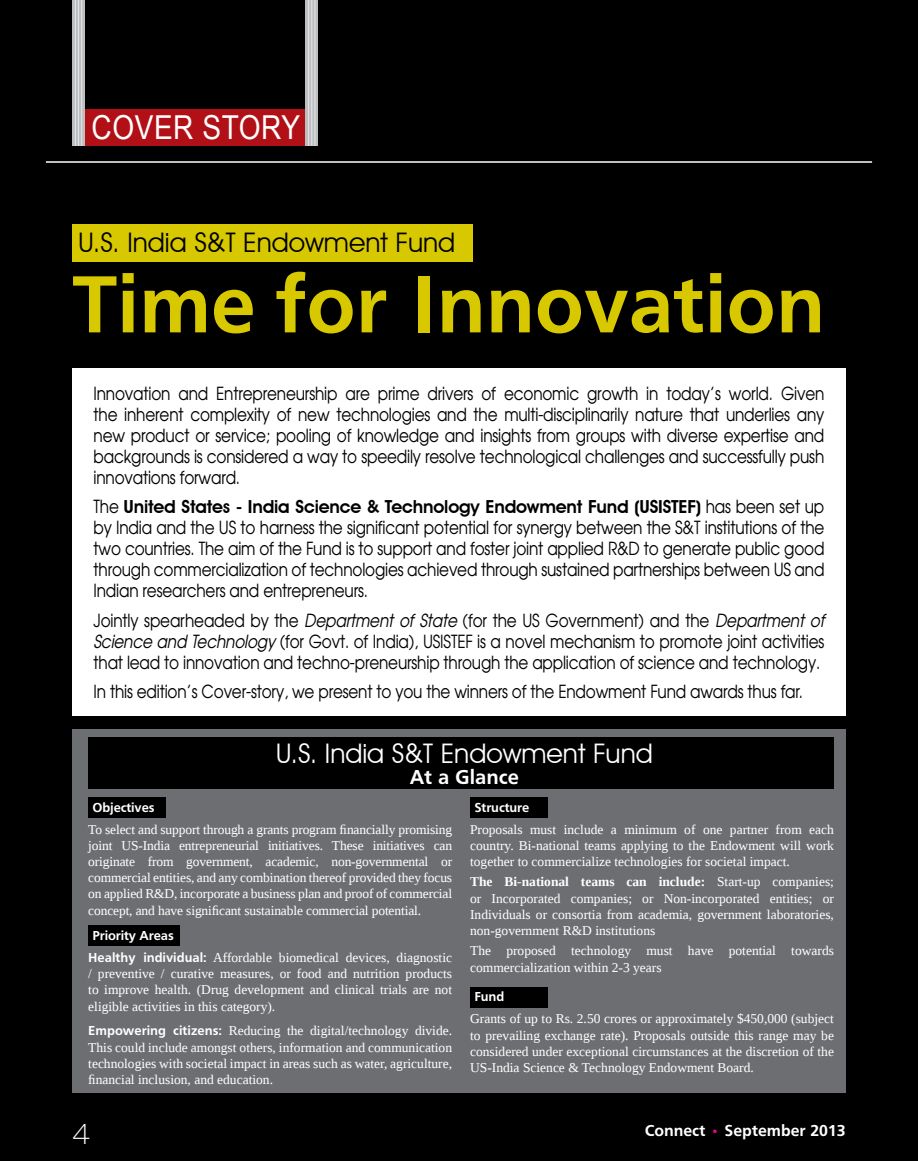
<style>
.page{position:relative;width:918px;height:1161px;background:#000}
.page>*{position:absolute;margin:0;border:0;box-sizing:border-box;transform-origin:0 0}
.t1{font:700 84px "Frutiger";color:#d7c800}
.t2{font:33px "Arial";letter-spacing:.02em;color:#fff;scale:.85 1}
.t3{font:100 expanded 28.5px "Helvetica Neue LT Pro";color:#fff}
.t4{font:27px "Avant Garde IT Cby BT";color:#000}
.t5{font:27px "Avant Garde IT Cby BT";color:#fff}
.t6{font:700 21px "Frutiger";color:#fff}
.t7{font:100 18px/21px "Avant Garde";letter-spacing:-.01em;color:#000;text-align:justify}
.t8{font:700 16.5px "Frutiger";color:#fff}
.t9{font:13.5px/16.2px "Liberation Serif";color:#fff}
.s1{font-family:"Avant Garde IT Cby BT";font-weight:600}
.s2{font-style:italic}
.s3{font-family:"Frutiger";font-weight:700}
.s4{font-weight:700}
.s5{color:#ec008c}
</style>
<div class="page">
<div style="left:72px;top:368px;width:774px;height:348px;background:#fff"></div>
<div style="left:72px;top:224px;width:401px;height:38px;background:#d7c800"></div>
<hr style="left:46px;top:161px;width:826px;height:2px;background:#fff">
<div style="left:85px;top:109px;width:222px;height:37px;background:#b11116"></div>
<div style="left:72px;top:0;width:13px;height:146px;background:#bcbec0"></div>
<hr style="left:75px;top:0;width:1px;height:146px;background:#e6e7e8">
<hr style="left:78px;top:0;width:1px;height:146px;background:#e6e7e8">
<hr style="left:81px;top:0;width:1px;height:146px;background:#e6e7e8">
<div style="left:306px;top:0;width:12px;height:146px;background:#bcbec0"></div>
<hr style="left:308px;top:0;width:1px;height:146px;background:#e6e7e8">
<hr style="left:311px;top:0;width:1px;height:146px;background:#e6e7e8">
<hr style="left:315px;top:0;width:1px;height:146px;background:#e6e7e8">
<div style="left:72px;top:730px;width:773px;height:363px;background:#6d6e71"></div>
<div style="left:88px;top:797px;width:78px;height:20px;background:#000"></div>
<div style="left:88px;top:926px;width:92px;height:20px;background:#000"></div>
<div style="left:470px;top:797px;width:78px;height:20px;background:#000"></div>
<div style="left:470px;top:987px;width:78px;height:20px;background:#000"></div>
<div style="left:88px;top:737px;width:746px;height:52px;background:#000"></div>
<p class="t2" style="left:92px;top:106px;width:247px">COVER STORY</p>
<p class="t4" style="left:79px;top:226px;width:378px">U.S. India S&amp;T Endowment Fund</p>
<h1 class="t1" style="left:72px;top:256px;width:754px">Time for Innovation</h1>
<p class="t7" style="left:94px;top:382px;width:732px">Innovation and Entrepreneurship are prime drivers of economic growth in today’s world. Given the inherent complexity of new technologies and the multi-disciplinarily nature that underlies any new product or service; pooling of knowledge and insights from groups with diverse expertise and backgrounds is considered a way to speedily resolve technological challenges and successfully push innovations forward.</p>
<p class="t7" style="left:94px;top:496px;width:733px">The <span class="s1">United States - India Science &amp; Technology Endowment Fund (USISTEF)</span> has been set up by India and the US to harness the significant potential for synergy between the S&amp;T institutions of the two countries. The aim of the Fund is to support and foster joint applied R&amp;D to generate public good through commercialization of technologies achieved through sustained partnerships between US and Indian researchers and entrepreneurs.</p>
<p class="t7" style="left:94px;top:609px;width:736px">Jointly spearheaded by the <span class="s2">Department of State</span> (for the US Government) and the <span class="s2">Department of</span></p>
<p class="t7" style="left:94px;top:630px;width:732px"><span class="s2">Science and Technology</span> (for Govt. of India), USISTEF is a novel mechanism to promote joint activities</p>
<p class="t7" style="left:94px;top:651px;width:728px">that lead to innovation and techno-preneurship through the application of science and technology.</p>
<p class="t7" style="left:94px;top:681px;width:711px">In this edition’s Cover-story, we present to you the winners of the Endowment Fund awards thus far.</p>
<p class="t5" style="left:276px;top:737px;width:378px">U.S. India S&amp;T Endowment Fund</p>
<p class="t6" style="left:410px;top:765px;width:111px">At a Glance</p>
<p class="t9" style="left:88px;top:796px;width:365px;line-height:22px;text-indent:4px"><span class="s3">objectives<br></span>To select and support through a grants program financially promising</p>
<p class="t9" style="left:88px;top:837px;width:365px;text-align:justify">joint US-India entrepreneurial initiatives. These initiatives can originate from government, academic, non-governmental or commercial entities, and any combination thereof provided they focus on applied R&amp;D, incorporate a business plan and proof of commercial concept, and have significant sustainable commercial potential.</p>
<p class="t9" style="left:88px;top:924px;width:365px;line-height:22px;text-indent:4px"><span class="s3">Priority Areas<br>Healthy individual:</span> Affordable biomedical devices, diagnostic</p>
<p class="t9" style="left:88px;top:966px;width:365px;text-align:justify">/ preventive / curative measures, or food and nutrition products to improve health. (Drug development and clinical trials are not eligible activities in this category).</p>
<p class="t9" style="left:88px;top:1023px;width:365px;text-align:justify"><span class="s3">Empowering citizens:</span> Reducing the digital/technology divide.<br>This could include amongst others, information and communication technologies with societal impact in areas such as water, agriculture, financial inclusion, and education.</p>
<p class="t9" style="left:470px;top:796px;width:365px;line-height:22px;text-indent:4px"><span class="s3">Structure<br></span>Proposals must include a minimum of one partner from each</p>
<p class="t9" style="left:470px;top:837px;width:365px">country. Bi-national teams applying to the Endowment will work together to commercialize technologies for societal impact.</p>
<p class="t9" style="left:470px;top:874px;width:365px;text-align:justify"><span class="s4">The Bi-national teams can include:</span> Start-up companies; or Incorporated companies; or Non-incorporated entities; or Individuals or consortia from academia, government laboratories, non-government R&amp;D institutions</p>
<p class="t9" style="left:470px;top:943px;width:365px">The proposed technology must have potential towards commercialization within 2-3 years</p>
<p class="t9" style="left:470px;top:986px;width:365px;line-height:22px;text-indent:4px"><span class="s3">Fund<br></span>Grants of up to Rs. 2.50 crores or approximately $450,000 (subject</p>
<p class="t9" style="left:470px;top:1027px;width:365px;text-align:justify">to prevailing exchange rate). Proposals outside this range may be considered under exceptional circumstances at the discretion of the US-India Science &amp; Technology Endowment Board.</p>
<h3 class="t3" style="left:72px;top:1117px;width:20px">4</h3>
<p class="t8" style="left:645px;top:1121px;width:202px">Connect <span class="s5">•</span> September 2013</p>
</div>
